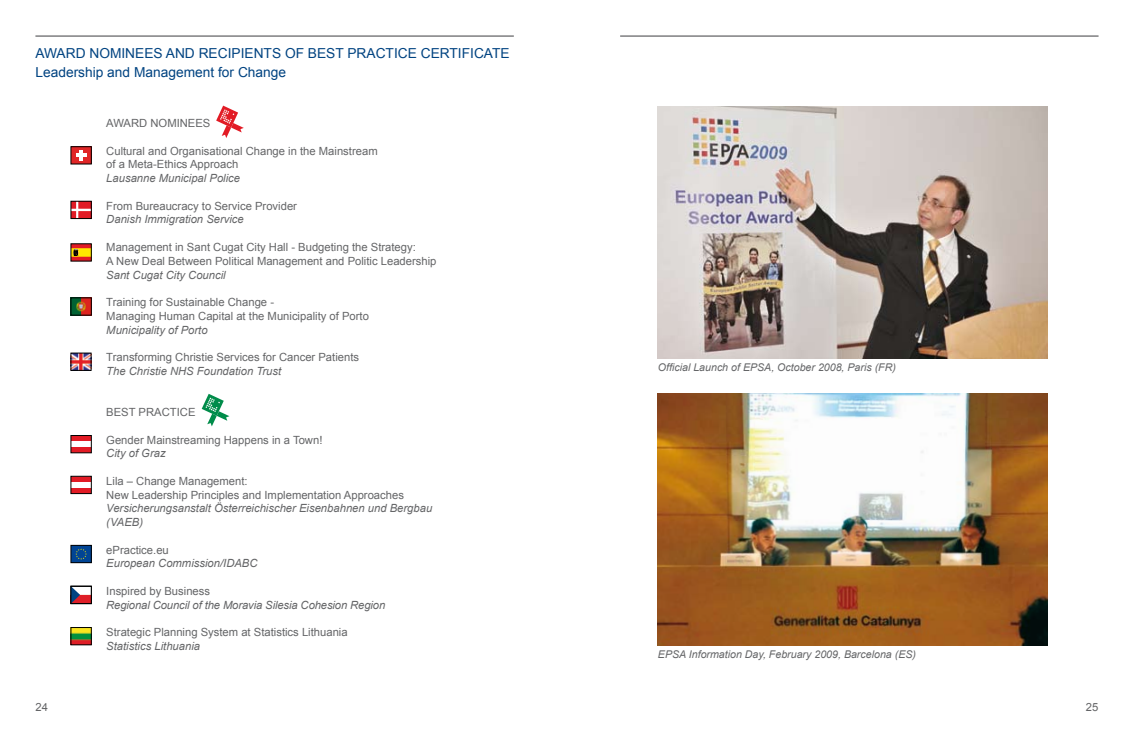
<style>
.page{position:relative;width:1134px;height:748px;background:#fff}
.page>*{position:absolute;margin:0;border:0;box-sizing:border-box;transform-origin:0 0}
.t1{font:13.75px/18.8px "Arial";color:#004381}
.t2{font:11.25px/13.8px "Arial";color:#646567}
.t3{font:italic 11.25px/13.8px "Arial";color:#646567}
.t4{font:italic 10.62px "Arial";color:#646567}
</style>
<div class="page">
<hr style="left:620px;top:35px;width:478px;height:2px;background:#646567">
<hr style="left:35px;top:35px;width:479px;height:2px;background:#646567">
<div style="left:71px;top:147px;width:20px;height:17px;background:#e02627"></div>
<hr style="left:79px;top:150px;width:4px;height:11px;background:#fff">
<hr style="left:76px;top:153px;width:11px;height:4px;background:#fff">
<svg style="left:73px;top:203px;width:16px;height:14px"></svg>
<div style="left:71px;top:201px;width:20px;height:18px;border:1px solid #000"></div>
<svg style="left:73px;top:246px;width:16px;height:13px"></svg>
<img style="left:73px;top:300px;width:16px;height:13px">
<svg style="left:73px;top:437px;width:16px;height:14px"></svg>
<div style="left:71px;top:441px;width:20px;height:6px;background:#fff"></div>
<div style="left:71px;top:435px;width:20px;height:18px;border:1px solid #000"></div>
<svg style="left:73px;top:478px;width:16px;height:13px"></svg>
<div style="left:71px;top:482px;width:20px;height:5px;background:#fff"></div>
<div style="left:71px;top:476px;width:20px;height:17px;border:1px solid #000"></div>
<img style="left:73px;top:629px;width:16px;height:14px">
<div style="left:71px;top:627px;width:20px;height:18px;border:1px solid #000"></div>
<img style="left:658px;top:106px;width:389px;height:252px">
<img style="left:658px;top:393px;width:389px;height:252px">
<svg style="left:216px;top:106px;width:28px;height:32px"></svg>
<svg style="left:202px;top:394px;width:27px;height:32px"></svg>
<div style="left:71px;top:545px;width:20px;height:17px;background:#004494"></div>
<svg style="left:75px;top:548px;width:12px;height:11px"></svg>
<div style="left:71px;top:545px;width:20px;height:17px;border:1px solid #000"></div>
<img style="left:73px;top:355px;width:16px;height:13px">
<img style="left:80px;top:594px;width:9px;height:7px">
<svg style="left:73px;top:588px;width:7px;height:13px"></svg>
<div style="left:71px;top:586px;width:20px;height:17px;border:1px solid #000"></div>
<p class="t1" style="left:35px;top:44px;width:476px">AWARD NOMINEES AND RECIPIENTS OF BEST PRACTICE CERTIFICATE<br>Leadership and Management for Change</p>
<p class="t2" style="left:106px;top:116px;width:106px">AWARD NOMINEES</p>
<p class="t2" style="left:106px;top:144px;width:273px">Cultural and Organisational Change in the Mainstream of a Meta-Ethics Approach</p>
<p class="t3" style="left:106px;top:171px;width:135px">Lausanne Municipal Police</p>
<p class="t2" style="left:106px;top:199px;width:192px">From Bureaucracy to Service Provider</p>
<p class="t3" style="left:106px;top:213px;width:139px">Danish Immigration Service</p>
<p class="t2" style="left:106px;top:240px;width:332px">Management in Sant Cugat City Hall - Budgeting the Strategy:<br>A New Deal Between Political Management and Politic Leadership</p>
<p class="t3" style="left:106px;top:268px;width:121px">Sant Cugat City Council</p>
<p class="t2" style="left:106px;top:295px;width:264px">Training for Sustainable Change -<br>Managing Human Capital at the Municipality of Porto</p>
<p class="t3" style="left:106px;top:323px;width:103px">Municipality of Porto</p>
<p class="t2" style="left:106px;top:350px;width:254px">Transforming Christie Services for Cancer Patients</p>
<p class="t3" style="left:106px;top:364px;width:176px">The Christie NHS Foundation Trust</p>
<p class="t2" style="left:106px;top:405px;width:91px">BEST PRACTICE</p>
<p class="t2" style="left:106px;top:433px;width:218px">Gender Mainstreaming Happens in a Town!</p>
<p class="t3" style="left:106px;top:446px;width:61px">City of Graz</p>
<p class="t2" style="left:106px;top:474px;width:299px">Lila – Change Management:<br>New Leadership Principles and Implementation Approaches</p>
<p class="t3" style="left:106px;top:501px;width:327px">Versicherungsanstalt Österreichischer Eisenbahnen und Bergbau (VAEB)</p>
<p class="t2" style="left:106px;top:543px;width:64px">ePractice.eu</p>
<p class="t3" style="left:106px;top:556px;width:153px">European Commission/IDABC</p>
<p class="t2" style="left:106px;top:584px;width:105px">Inspired by Business</p>
<p class="t3" style="left:106px;top:598px;width:281px">Regional Council of the Moravia Silesia Cohesion Region</p>
<p class="t2" style="left:106px;top:625px;width:243px">Strategic Planning System at Statistics Lithuania</p>
<p class="t3" style="left:106px;top:639px;width:95px">Statistics Lithuania</p>
<p class="t4" style="left:658px;top:360px;width:239px">Official Launch of EPSA, October 2008, Paris (FR)</p>
<p class="t4" style="left:658px;top:647px;width:260px">EPSA Information Day, February 2009, Barcelona (ES)</p>
<p class="t2" style="left:35px;top:700px;width:14px">24</p>
<p class="t2" style="left:1086px;top:700px;width:14px">25</p>
</div>
